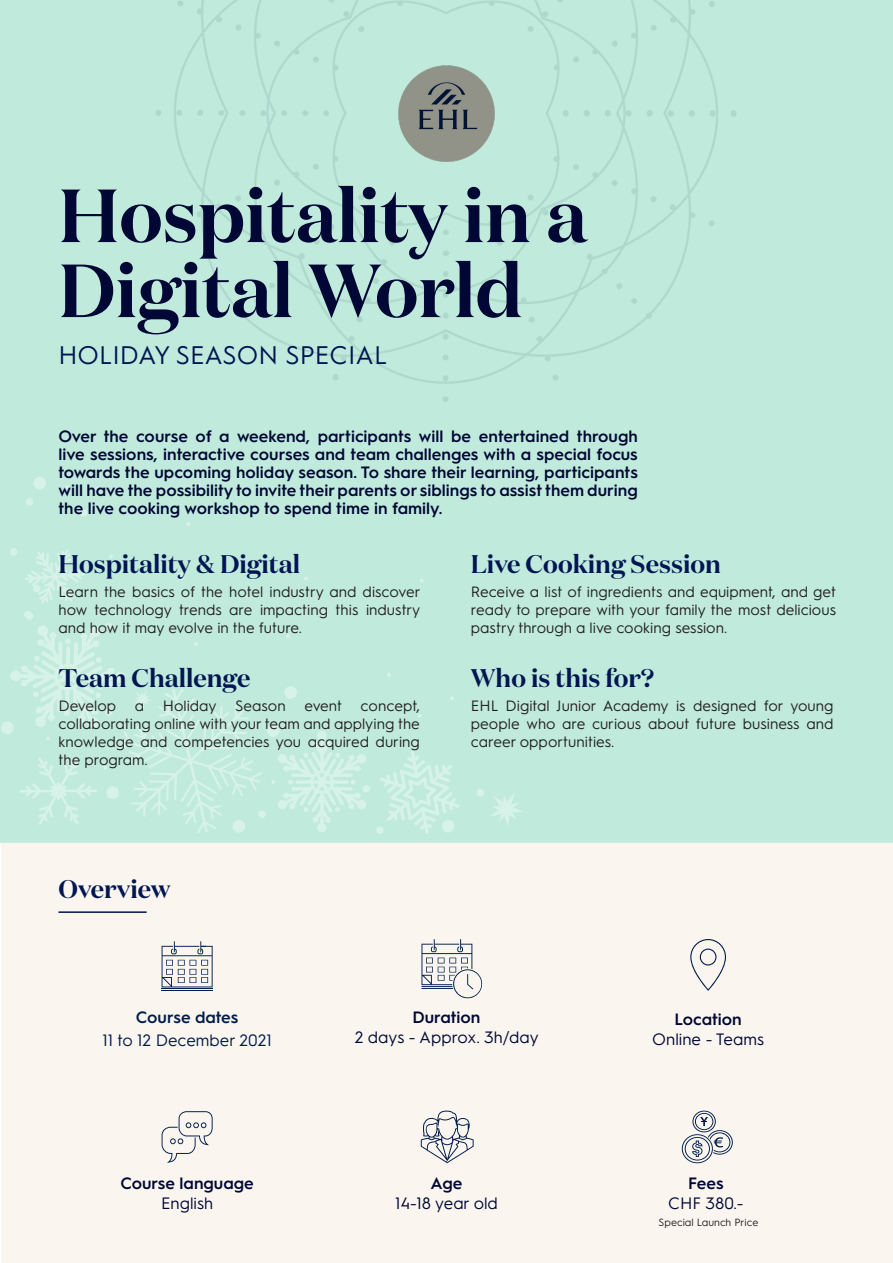
<style>
.page{position:relative;width:893px;height:1263px;background:#fff}
.page>*{position:absolute;margin:0;border:0;box-sizing:border-box;transform-origin:0 0}
.Titre_Domaine_semi{font:600 75px "Domaine Display";color:#000734}
.t1{font:600 25.5px "Domaine Display";color:#001552}
.t2{font:25.5px "Hurme Geometric Sans 1";color:#001552}
.Current_-_bleu_centr{font:600 16.5px/18px "Hurme Geometric Sans 1";color:#000734;text-align:justify}
.t3{font:16.5px "Hurme Geometric Sans 1";color:#000734}
.t4{font:16.5px "Hurme Geometric Sans 1";color:#001c4b}
.t5{font:600 16.5px "Hurme Geometric Sans 1";color:#001c4b}
.t6{font:15px/18px "Hurme Geometric Sans 1";color:#231f20;text-align:justify}
.t7{font:10.5px "Hurme Geometric Sans 1";color:#231f20}
</style>
<div class="page">
<div style="left:1px;top:1px;width:892px;height:842px;background:#c0ebdc"></div>
<div style="left:1px;top:843px;width:892px;height:420px;background:#faf6ef"></div>
<svg style="left:490px;top:794px;width:33px;height:32px"></svg>
<svg style="left:380px;top:751px;width:80px;height:83px"></svg>
<svg style="left:25px;top:550px;width:60px;height:54px"></svg>
<svg style="left:65px;top:485px;width:4px;height:4px"></svg>
<svg style="left:95px;top:487px;width:4px;height:4px"></svg>
<svg style="left:109px;top:554px;width:4px;height:4px"></svg>
<svg style="left:186px;top:522px;width:4px;height:4px"></svg>
<svg style="left:271px;top:731px;width:95px;height:101px"></svg>
<svg style="left:10px;top:625px;width:252px;height:208px"></svg>
<svg style="left:304px;top:577px;width:4px;height:3px"></svg>
<svg style="left:286px;top:635px;width:4px;height:3px"></svg>
<svg style="left:197px;top:483px;width:4px;height:4px"></svg>
<svg style="left:387px;top:673px;width:4px;height:4px"></svg>
<svg style="left:418px;top:714px;width:4px;height:4px"></svg>
<svg style="left:450px;top:696px;width:4px;height:4px"></svg>
<div style="left:477px;top:789px;width:7px;height:7px;background:#d7f2e8;border-radius:50%"></div>
<div style="left:363px;top:785px;width:7px;height:7px;background:#d7f2e8;border-radius:50%"></div>
<div style="left:258px;top:810px;width:8px;height:8px;background:#d7f2e8;border-radius:50%"></div>
<div style="left:105px;top:708px;width:8px;height:8px;background:#d7f2e8;border-radius:50%"></div>
<div style="left:105px;top:623px;width:8px;height:7px;background:#d7f2e8;border-radius:50%"></div>
<div style="left:33px;top:585px;width:8px;height:7px;background:#d7f2e8;border-radius:50%"></div>
<div style="left:26px;top:612px;width:7px;height:8px;background:#d7f2e8;border-radius:50%"></div>
<div style="left:10px;top:548px;width:8px;height:8px;background:#d7f2e8;border-radius:50%"></div>
<div style="left:80px;top:509px;width:7px;height:8px;background:#d7f2e8;border-radius:50%"></div>
<div style="left:24px;top:611px;width:7px;height:7px;background:#d7f2e8;border-radius:50%"></div>
<div style="left:26px;top:498px;width:7px;height:8px;background:#d7f2e8;border-radius:50%"></div>
<div style="left:376px;top:826px;width:8px;height:8px;background:#d7f2e8;border-radius:50%"></div>
<div style="left:177px;top:573px;width:8px;height:7px;background:#d7f2e8;border-radius:50%"></div>
<div style="left:442px;top:820px;width:13px;height:12px;background:#d7f2e8;border-radius:50%"></div>
<svg style="left:284px;top:686px;width:13px;height:13px"></svg>
<div style="left:267px;top:724px;width:13px;height:13px;background:#d7f2e8;border-radius:50%"></div>
<div style="left:233px;top:820px;width:12px;height:12px;background:#d7f2e8;border-radius:50%"></div>
<div style="left:106px;top:786px;width:13px;height:13px;background:#d7f2e8;border-radius:50%"></div>
<div style="left:1px;top:722px;width:13px;height:12px;background:#d7f2e8;border-radius:50%"></div>
<div style="left:33px;top:477px;width:13px;height:12px;background:#d7f2e8;border-radius:50%"></div>
<hr style="left:162px;top:990px;width:51px;height:1px;background:#001c4b">
<hr style="left:162px;top:988px;width:51px;height:1px;background:#001c4b">
<svg style="left:162px;top:941px;width:51px;height:46px"></svg>
<svg style="left:690px;top:939px;width:36px;height:52px"></svg>
<hr style="left:58px;top:911px;width:89px;height:2px;background:#001552">
<svg style="left:162px;top:1111px;width:51px;height:52px"></svg>
<svg style="left:682px;top:1110px;width:51px;height:53px"></svg>
<svg style="left:421px;top:1110px;width:53px;height:53px"></svg>
<svg style="left:421px;top:939px;width:62px;height:60px"></svg>
<img style="left:398px;top:65px;width:97px;height:97px">
<p class="Titre_Domaine_semi" style="left:58px;top:168px;width:530px">Hospitality in a</p>
<p class="Titre_Domaine_semi" style="left:58px;top:243px;width:466px">Digital World</p>
<p class="t2" style="left:58px;top:337px;width:330px">HOLIDAY SEASON SPECIAL</p>
<p class="Current_-_bleu_centr" style="left:58px;top:426px;width:581px">Over the course of a weekend, participants will be entertained through live sessions, interactive courses and team challenges with a special focus towards the upcoming holiday season. To share their learning, participants will have the possibility to invite their parents or siblings to assist them during the live cooking workshop to spend time in family.</p>
<p class="t1" style="left:58px;top:548px;width:243px">Hospitality &amp; Digital</p>
<p class="t1" style="left:471px;top:548px;width:252px">Live Cooking Session</p>
<p class="t6" style="left:58px;top:582px;width:364px">Learn the basics of the hotel industry and discover how technology trends are impacting this industry and how it may evolve in the future.</p>
<p class="t6" style="left:471px;top:582px;width:367px">Receive a list of ingredients and equipment, and get ready to prepare with your family the most delicious pastry through a live cooking session.</p>
<p class="t1" style="left:58px;top:662px;width:193px">Team Challenge</p>
<p class="t1" style="left:471px;top:662px;width:185px">Who is this for?</p>
<p class="t6" style="left:58px;top:695px;width:229px">Develop a Holiday Season</p>
<p class="t6" style="left:58px;top:695px;width:363px;text-indent:246px">event concept, collaborating online with your team and applying the knowledge and competencies you acquired during the program.</p>
<p class="t6" style="left:471px;top:695px;width:364px">EHL Digital Junior Academy is designed for young people who are curious about future business and career opportunities.</p>
<p class="t1" style="left:58px;top:873px;width:114px">Overview</p>
<p class="t5" style="left:136px;top:1006px;width:104px">Course dates</p>
<p class="t4" style="left:102px;top:1028px;width:171px">11 to 12 December 2021</p>
<p class="Current_-_bleu_centr" style="left:120px;top:1173px;width:135px">Course language</p>
<p class="t3" style="left:161px;top:1191px;width:54px">English</p>
<p class="Current_-_bleu_centr" style="left:412px;top:1007px;width:70px">Duration</p>
<p class="t3" style="left:355px;top:1026px;width:185px">2 days - Approx. 3h/day</p>
<p class="Current_-_bleu_centr" style="left:431px;top:1173px;width:33px">Age</p>
<p class="t3" style="left:395px;top:1191px;width:104px">14-18 year old</p>
<p class="Current_-_bleu_centr" style="left:674px;top:1009px;width:69px">Location</p>
<p class="t3" style="left:652px;top:1028px;width:113px">Online - Teams</p>
<p class="Current_-_bleu_centr" style="left:688px;top:1173px;width:37px">Fees</p>
<p class="t3" style="left:668px;top:1191px;width:77px">CHF 380.-</p>
<p class="t7" style="left:659px;top:1215px;width:101px">Special Launch Price</p>
</div>
